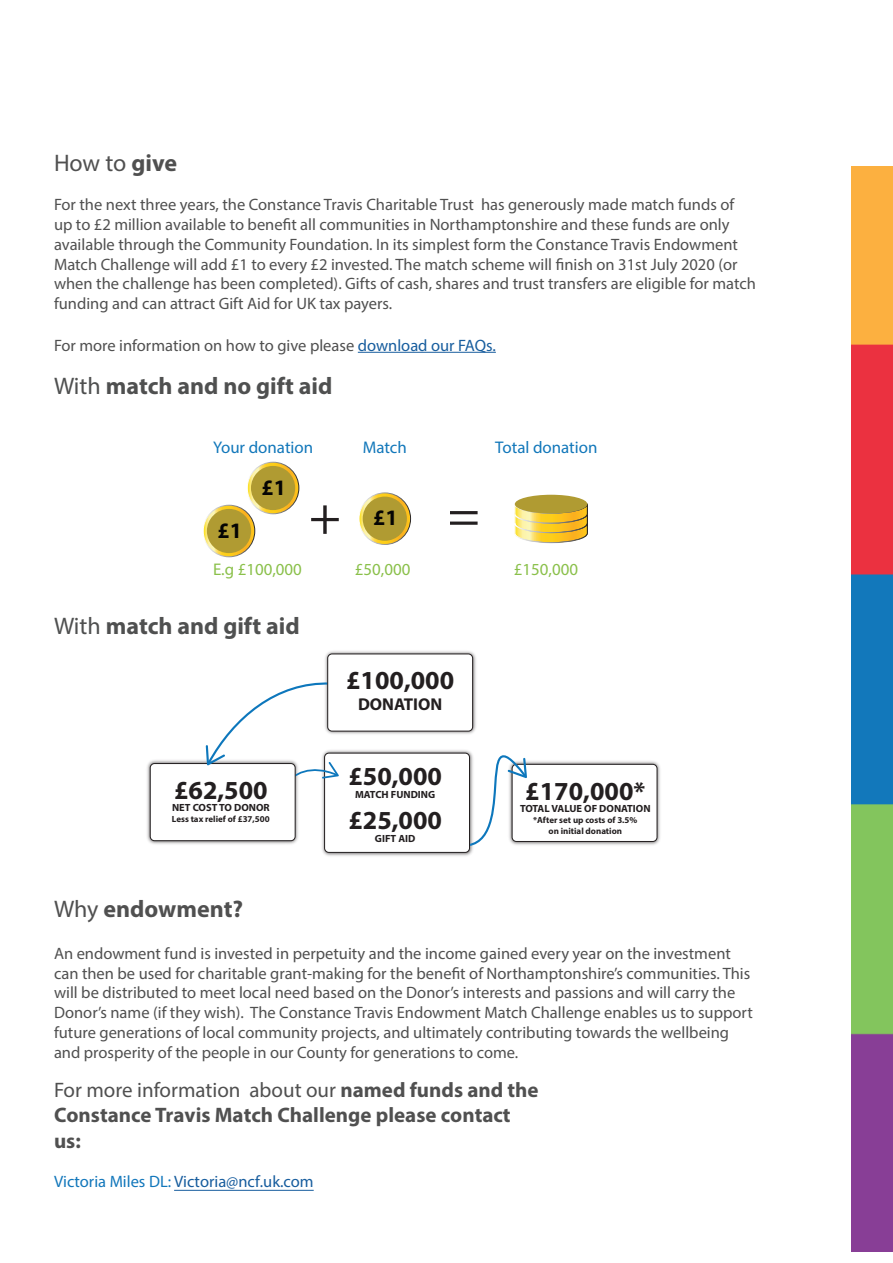
<style>
.page{position:relative;width:893px;height:1263px;background:#fff}
.page>*{position:absolute;margin:0;border:0;box-sizing:border-box;transform-origin:0 0}
.t1{font:53.55px "Myriad Pro";color:#231f20}
.t2{font:700 26.1px "Myriad Pro";color:#231f20}
.t3{font:700 24px "Myriad Pro";color:#4f5050}
.t4{font:700 24px "Myriad Pro";color:#505050}
.t5{font:24px "Myriad Pro";color:#505050}
.t6{font:700 22.05px "Myriad Pro";color:#050504}
.t7{font:700 21px/25.2px "Myriad Pro";color:#505050}
.t8{font:700 17.1px "Myriad Pro";color:#231f20}
.t9{font:16.95px "Myriad Pro";color:#1177ba}
.t10{font:16.95px "Myriad Pro";color:#8ac04a}
.t11{font:16.5px/19.8px "Myriad Pro";color:#505050}
.t12{font:16.5px "Myriad Pro";color:#175d9e}
.t13{font:700 10.5px "Myriad Pro";color:#231f20}
.t14{font:700 9px/10.8px "Myriad Pro";color:#231f20;text-align:center}
.s1{font-weight:700}
.s2{color:#175d9e}
.s3{font-weight:400}
.s4{color:#1277bb}
</style>
<div class="page">
<img style="left:851px;top:166px;width:42px;height:1085px">
<hr style="left:358px;top:352px;width:138px;height:1px;background:#175d9e">
<svg style="left:203px;top:505px;width:52px;height:52px"></svg>
<div style="left:203px;top:505px;width:52px;height:52px;border:1px solid #fff;border-radius:50%"></div>
<div style="left:207px;top:509px;width:44px;height:44px;background:#b09b32;border-radius:50%"></div>
<svg style="left:247px;top:462px;width:52px;height:52px"></svg>
<div style="left:247px;top:462px;width:52px;height:52px;border:1px solid #fff;border-radius:50%"></div>
<div style="left:251px;top:466px;width:44px;height:44px;background:#b09b32;border-radius:50%"></div>
<svg style="left:359px;top:493px;width:52px;height:51px"></svg>
<div style="left:359px;top:492px;width:52px;height:53px;border:1px solid #fff;border-radius:50%"></div>
<div style="left:363px;top:497px;width:44px;height:44px;background:#b09b32;border-radius:50%"></div>
<svg style="left:514px;top:503px;width:74px;height:40px;background:#ebc857"></svg>
<div style="left:515px;top:495px;width:72px;height:18px;background:#b09b32;border-radius:50%"></div>
<img style="left:528px;top:761px;width:132px;height:84px">
<div style="left:512px;top:764px;width:145px;height:77px;background:#fff;border-radius:4px"></div>
<div style="left:512px;top:764px;width:145px;height:78px;border:1px solid #231f20;border-radius:4px"></div>
<svg style="left:475px;top:755px;width:53px;height:90px"></svg>
<img style="left:339px;top:750px;width:134px;height:8px">
<div style="left:325px;top:753px;width:144px;height:99px;background:#fff;border-radius:4px"></div>
<img style="left:322px;top:758px;width:153px;height:98px">
<img style="left:147px;top:760px;width:151px;height:84px">
<div style="left:150px;top:763px;width:145px;height:78px;background:#fff;border-radius:4px"></div>
<div style="left:150px;top:763px;width:145px;height:78px;border:1px solid #231f20;border-radius:4px"></div>
<svg style="left:206px;top:682px;width:133px;height:106px"></svg>
<img style="left:322px;top:651px;width:154px;height:86px">
<div style="left:328px;top:654px;width:145px;height:77px;background:#fff;border-radius:4px"></div>
<div style="left:328px;top:654px;width:145px;height:77px;border:1px solid #231f20;border-radius:4px"></div>
<hr style="left:174px;top:1190px;width:140px;height:1px;background:#175d9e">
<p class="t5" style="left:54px;top:148px;width:125px">How to <span class="s1">give</span></p>
<p class="t11" style="left:54px;top:194px;width:703px">For the next three years, the Constance Travis Charitable Trust has generously made match funds of up to £2 million available to benefit all communities in Northamptonshire and these funds are only available through the Community Foundation. In its simplest form the Constance Travis Endowment Match Challenge will add £1 to every £2 invested. The match scheme will finish on 31st July 2020 (or when the challenge has been completed). Gifts of cash, shares and trust transfers are eligible for match funding and can attract Gift Aid for UK tax payers.</p>
<p class="t11" style="left:54px;top:335px;width:443px">For more information on how to give please <span class="s2">download our FAQs.</span></p>
<p class="t3" style="left:54px;top:371px;width:280px"><span class="s3">With</span> match and no gift aid</p>
<p class="t9" style="left:213px;top:437px;width:101px">Your donation</p>
<p class="t9" style="left:363px;top:437px;width:46px">Match</p>
<p class="t6" style="left:217px;top:516px;width:26px">£1</p>
<p class="t6" style="left:262px;top:473px;width:26px">£1</p>
<p class="t1" style="left:309px;top:483px;width:33px">+</p>
<p class="t1" style="left:448px;top:481px;width:33px">=</p>
<p class="t6" style="left:373px;top:503px;width:26px">£1</p>
<p class="t9" style="left:495px;top:437px;width:104px">Total donation</p>
<p class="t10" style="left:213px;top:559px;width:90px">E.g £100,000</p>
<p class="t10" style="left:355px;top:559px;width:57px">£50,000</p>
<p class="t10" style="left:514px;top:559px;width:66px">£150,000</p>
<p class="t3" style="left:54px;top:610px;width:247px"><span class="s3">With</span> match and gift aid</p>
<p class="t2" style="left:174px;top:773px;width:95px">£62,500</p>
<p class="t13" style="left:172px;top:801px;width:99px">NET COST TO DONOR</p>
<p class="t14" style="left:172px;top:813px;width:99px">Less tax relief of £37,500</p>
<p class="t2" style="left:346px;top:663px;width:110px">£100,000</p>
<p class="t8" style="left:358px;top:693px;width:86px">DONATION</p>
<p class="t2" style="left:348px;top:759px;width:95px">£50,000</p>
<p class="t13" style="left:355px;top:787px;width:82px">MATCH FUNDING</p>
<p class="t2" style="left:348px;top:803px;width:95px">£25,000</p>
<p class="t13" style="left:375px;top:831px;width:42px">GIFT AID</p>
<p class="t2" style="left:525px;top:774px;width:121px">£170,000*</p>
<p class="t13" style="left:520px;top:802px;width:132px">TOTAL VALUE OF DONATION</p>
<p class="t14" style="left:533px;top:814px;width:106px">*After set up costs of 3.5% on initial donation</p>
<p class="t4" style="left:54px;top:894px;width:191px"><span class="s3">Why</span> endowment?</p>
<p class="t11" style="left:54px;top:943px;width:700px">An endowment fund is invested in perpetuity and the income gained every year on the investment can then be used for charitable grant-making for the benefit of Northamptonshire’s communities. This will be distributed to meet local need based on the Donor’s interests and passions and will carry the Donor’s name (if they wish). The Constance Travis Endowment Match Challenge enables us to support future generations of local community projects, and ultimately contributing towards the wellbeing and prosperity of the people in our County for generations to come.</p>
<p class="t7" style="left:54px;top:1077px;width:486px"><span class="s3">For more information about our</span> named funds and the<br>Constance Travis Match Challenge please contact us:</p>
<p class="t12" style="left:54px;top:1171px;width:261px"><span class="s4">Victoria Miles DL:</span> Victoria@ncf.uk.com</p>
</div>
